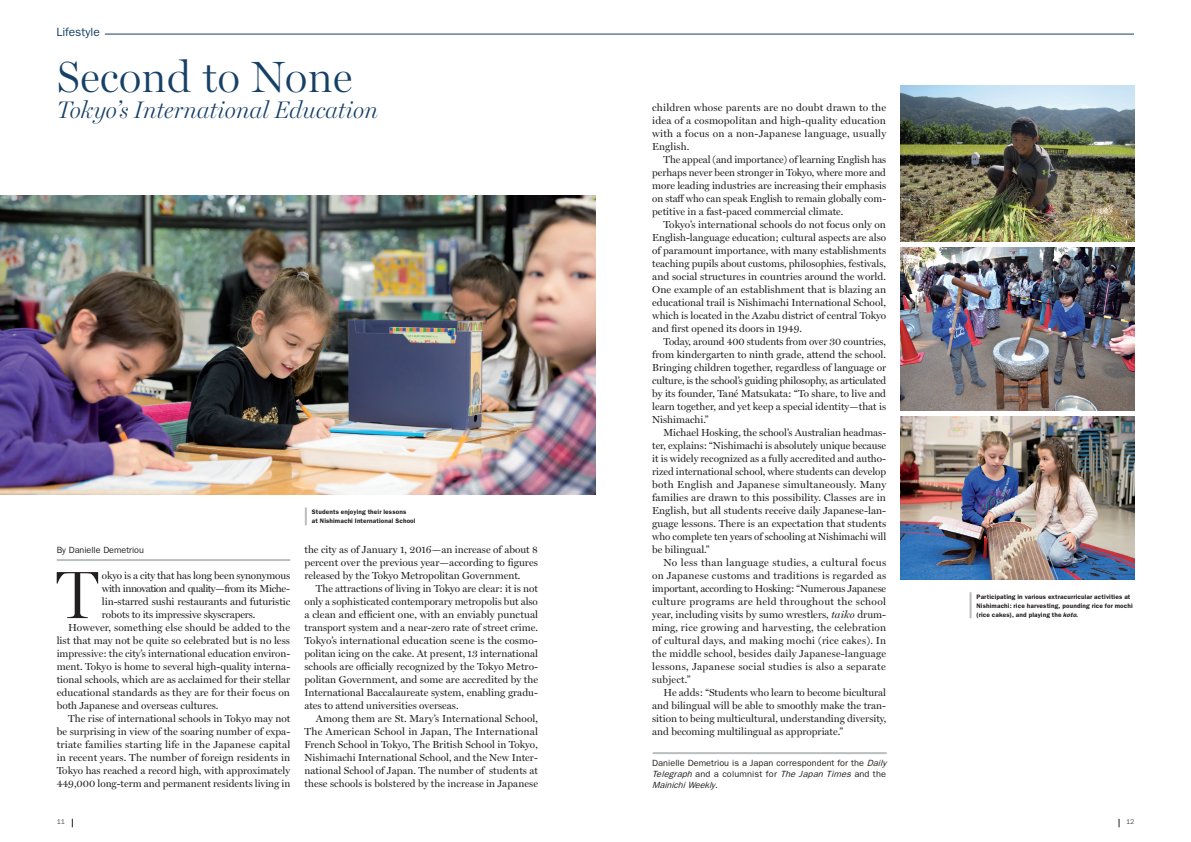
<style>
.page{position:relative;width:1191px;height:842px;background:#fff}
.page>*{position:absolute;margin:0;border:0;box-sizing:border-box;transform-origin:0 0}
.t1{font:300 67.4px "Miller Display";color:#231f20}
.t2{font:300 44px "Miller Display";letter-spacing:.01em;color:#164066}
.t3{font:italic 300 24px "Miller Display";color:#164066}
.t4{font:12px "Franklin Gothic";letter-spacing:-.005em;color:#164066}
.t5{font:10.2px/13px "Miller Display";color:#231f20;text-align:justify}
.t6{font:10.2px "Miller Display";letter-spacing:.02em;color:#231f20}
.t7{font:10.2px "Miller Display";letter-spacing:-.05em;color:#231f20}
.t8{font:9px/11px "Franklin Gothic";letter-spacing:.005em;color:#231f20;text-align:justify}
.t9{font:300 7px "Franklin Gothic URW";color:#231f20}
.t10{font:600 6.5px/9px "Franklin Gothic";letter-spacing:.02em;color:#231f20}
.s1{font-style:italic}
</style>
<div class="page">
<hr style="left:105px;top:34px;width:1029px;height:1px;background:#164066">
<hr style="left:57px;top:559px;width:233px;height:2px;background:#bcbdc0">
<img style="left:0;top:196px;width:595px;height:299px">
<img style="left:900px;top:85px;width:234px;height:156px">
<img style="left:900px;top:248px;width:234px;height:162px">
<img style="left:900px;top:417px;width:234px;height:162px">
<svg style="left:305px;top:507px;width:2px;height:18px"></svg>
<hr style="left:969px;top:592px;width:2px;height:26px;background:#bcbdc0">
<hr style="left:652px;top:752px;width:234px;height:2px;background:#bcbdc0">
<p class="t4" style="left:56px;top:25px;width:45px">Lifestyle</p>
<h2 class="t2" style="left:57px;top:51px;width:297px">Second to None</h2>
<h3 class="t3" style="left:57px;top:95px;width:323px">Tokyo’s International Education</h3>
<p class="t5" style="left:652px;top:101px;width:235px">children whose parents are no doubt drawn to the idea of a cosmopolitan and high-quality education with a focus on a non-Japanese language, usually English.</p>
<p class="t5" style="left:652px;top:153px;width:236px;text-indent:11px">The appeal (and importance) of learning English has perhaps never been stronger in Tokyo, where more and more leading industries are increasing their emphasis on staff who can speak English to remain globally com&shy;petitive in a fast-paced commercial climate.</p>
<p class="t5" style="left:652px;top:218px;width:235px;text-indent:11px">Tokyo’s international schools do not focus only on English-language education; cultural aspects are also of paramount importance, with many establishments teaching pupils about customs, philosophies, festivals, and social structures in countries around the world.<br>One example of an establishment that is blazing an educational trail is Nishimachi International School, which is located in the Azabu district of central Tokyo and first opened its doors in 1949.</p>
<p class="t5" style="left:652px;top:335px;width:235px;text-indent:11px">Today, around 400 students from over 30 countries, from kindergarten to ninth grade, attend the school.<br>Bringing children together, regardless of language or culture, is the school’s guiding philosophy, as articulated by its founder, Tané Matsukata: “To share, to live and learn together, and yet keep a special identity—that is Nishimachi.”</p>
<p class="t5" style="left:652px;top:426px;width:235px;text-indent:11px">Michael Hosking, the school’s Australian headmas&shy;ter, explains: “Nishimachi is absolutely unique because it is widely recognized as a fully accredited and autho&shy;rized international school, where students can develop both English and Japanese simultaneously. Many families are drawn to this possibility. Classes are in English, but all students receive daily Japanese-lan&shy;guage lessons. There is an expectation that students who complete ten years of schooling at Nishimachi will be bilingual.”</p>
<p class="t5" style="left:652px;top:556px;width:235px;text-indent:11px">No less than language studies, a cultural focus on Japanese customs and traditions is regarded as important, according to Hosking: “Numerous Japanese culture programs are held throughout the school year, including visits by sumo wrestlers, <span class="s1">taiko</span> drum&shy;ming, rice growing and harvesting, the celebration of cultural days, and making mochi (rice cakes). In the middle school, besides daily Japanese-language lessons, Japanese social studies is also a separate subject.”</p>
<p class="t5" style="left:652px;top:686px;width:236px;text-indent:11px">He adds: “Students who learn to become bicultural and bilingual will be able to smoothly make the tran&shy;sition to being multicultural, understanding diversity, and becoming multilingual as appropriate.”</p>
<p class="t10" style="left:312px;top:507px;width:105px">Students enjoying their lessons<br>at Nishimachi International School</p>
<p class="t5" style="left:304px;top:543px;width:235px">the city as of January 1, 2016—an increase of about 8 percent over the previous year—according to figures released by the Tokyo Metropolitan Government.</p>
<p class="t5" style="left:304px;top:582px;width:235px;text-indent:11px">The attractions of living in Tokyo are clear: it is not only a sophisticated contemporary metropolis but also a clean and efficient one, with an enviably punctual transport system and a near-zero rate of street crime.<br>Tokyo’s international education scene is the cosmo&shy;politan icing on the cake. At present, 13 international schools are officially recognized by the Tokyo Metro&shy;politan Government, and some are accredited by the International Baccalaureate system, enabling gradu&shy;ates to attend universities overseas.</p>
<p class="t5" style="left:304px;top:712px;width:235px;text-indent:11px">Among them are St. Mary’s International School, The American School in Japan, The International French School in Tokyo, The British School in Tokyo, Nishimachi International School, and the New Inter&shy;national School of Japan. The number of students at these schools is bolstered by the increase in Japanese</p>
<p class="t8" style="left:57px;top:544px;width:89px">By Danielle Demetriou</p>
<h1 class="t1" style="left:56px;top:556px;width:44px">T</h1>
<p class="t5" style="left:102px;top:569px;width:190px">okyo is a city that has long been synonymous</p>
<p class="t7" style="left:102px;top:583px;width:190px">with innovation and quality—from its Miche-</p>
<p class="t5" style="left:102px;top:595px;width:190px">lin-starred sushi restaurants and futuristic</p>
<p class="t5" style="left:102px;top:608px;width:155px">robots to its impressive skyscrapers.</p>
<p class="t5" style="left:68px;top:621px;width:224px">However, something else should be added to the</p>
<p class="t5" style="left:57px;top:634px;width:235px">list that may not be quite so celebrated but is no less</p>
<p class="t5" style="left:57px;top:647px;width:235px">impressive: the city’s international education environ-</p>
<p class="t5" style="left:57px;top:660px;width:235px">ment. Tokyo is home to several high-quality interna-</p>
<p class="t5" style="left:57px;top:673px;width:235px">tional schools, which are as acclaimed for their stellar</p>
<p class="t5" style="left:57px;top:686px;width:235px">educational standards as they are for their focus on</p>
<p class="t5" style="left:57px;top:699px;width:163px">both Japanese and overseas cultures.</p>
<p class="t5" style="left:68px;top:712px;width:224px">The rise of international schools in Tokyo may not</p>
<p class="t5" style="left:57px;top:725px;width:235px">be surprising in view of the soaring number of expa-</p>
<p class="t6" style="left:57px;top:739px;width:235px">triate families starting life in the Japanese capital</p>
<p class="t5" style="left:57px;top:751px;width:235px">in recent years. The number of foreign residents in</p>
<p class="t5" style="left:57px;top:764px;width:235px">Tokyo has reached a record high, with approximately</p>
<p class="t5" style="left:57px;top:777px;width:235px">449,000 long-term and permanent residents living in</p>
<p class="t8" style="left:652px;top:757px;width:235px">Danielle Demetriou is a Japan correspondent for the <span class="s1">Daily Telegraph</span> a n d a c o l u m n i s t f o r <span class="s1">The Japan Times</span> a n d t h e <span class="s1">MainichiWeekly</span>.</p>
<p class="t10" style="left:976px;top:592px;width:158px">Participating in various extracurricular activities at<br>Nishimachi: rice harvesting, pounding rice for mochi (rice cakes), and playing the <span class="s1">koto</span>.</p>
<p class="t9" style="left:57px;top:817px;width:10px">11</p>
<p class="t9" style="left:1126px;top:817px;width:10px">12</p>
</div>
